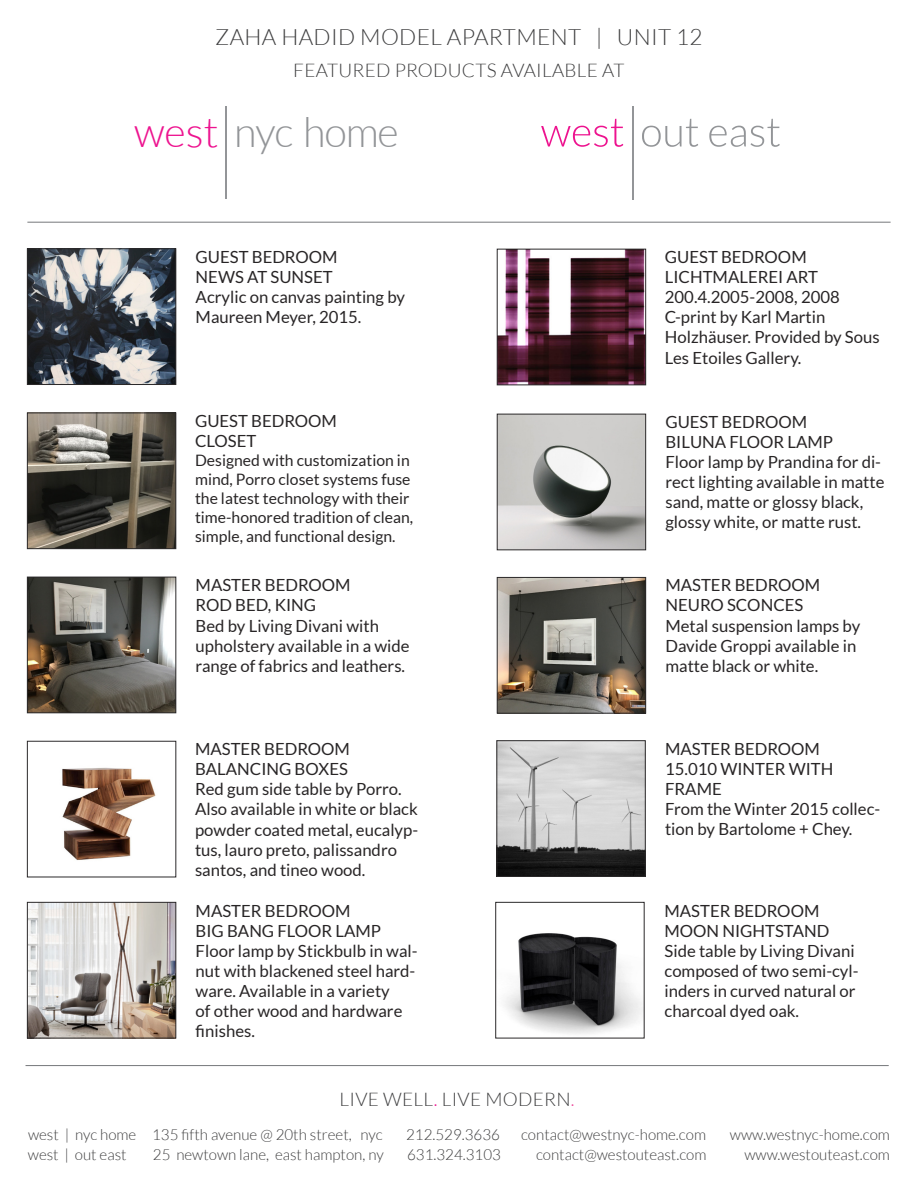
<style>
.page{position:relative;width:918px;height:1188px;background:#fff}
.page>*{position:absolute;margin:0;border:0;box-sizing:border-box;transform-origin:0 0}
.t1{font:300 41.55px "Lato";letter-spacing:-.025em;color:#939598}
.t2{font:300 22.5px "Lato";letter-spacing:.015em;color:#3e3e3f}
.t3{font:300 18.9px "Lato";letter-spacing:.015em;color:#3e3e3f}
.t4{font:16.8px/20.1px "Lato";color:#282526}
.t5{font:15.75px/18.9px "Lato";color:#282526}
.t6{font:300 15.15px "Lato";color:#3e3e3f}
.s1{color:#ed138f}
.s2{color:#ed4699}
</style>
<div class="page">
<svg style="left:541px;top:119px;width:82px;height:28px"></svg>
<svg style="left:642px;top:119px;width:56px;height:28px"></svg>
<svg style="left:709px;top:119px;width:71px;height:28px"></svg>
<hr style="left:633px;top:107px;width:1px;height:92px;background:#939598">
<hr style="left:226px;top:107px;width:1px;height:92px;background:#939598">
<img style="left:499px;top:416px;width:145px;height:132px">
<div style="left:497px;top:414px;width:149px;height:136px;border:1px solid #2b292a"></div>
<img style="left:499px;top:251px;width:145px;height:132px">
<div style="left:497px;top:249px;width:149px;height:136px;border:1px solid #2b292a"></div>
<img style="left:499px;top:579px;width:145px;height:133px">
<div style="left:497px;top:577px;width:149px;height:137px;border:1px solid #2b292a"></div>
<img style="left:29px;top:250px;width:145px;height:133px">
<div style="left:27px;top:248px;width:149px;height:137px;border:1px solid #2b292a"></div>
<img style="left:29px;top:579px;width:145px;height:132px">
<div style="left:27px;top:577px;width:149px;height:136px;border:1px solid #2b292a"></div>
<img style="left:505px;top:933px;width:138px;height:101px">
<div style="left:495px;top:902px;width:150px;height:136px;border:1px solid #2b292a"></div>
<hr style="left:27px;top:222px;width:864px;height:1px;background:#76787b">
<hr style="left:26px;top:1065px;width:863px;height:1px;background:#76787b">
<img style="left:29px;top:415px;width:145px;height:132px">
<div style="left:27px;top:413px;width:149px;height:136px;border:1px solid #2b292a"></div>
<img style="left:62px;top:767px;width:94px;height:93px">
<div style="left:27px;top:741px;width:149px;height:136px;border:1px solid #2b292a"></div>
<img style="left:498px;top:742px;width:146px;height:133px">
<div style="left:496px;top:740px;width:150px;height:137px;border:1px solid #2b292a"></div>
<img style="left:29px;top:904px;width:145px;height:132px">
<div style="left:27px;top:902px;width:149px;height:136px;border:1px solid #2b292a"></div>
<p class="t2" style="left:215px;top:25px;width:489px">ZAHA HADID MODEL APARTMENT | UNIT 12</p>
<p class="t3" style="left:293px;top:60px;width:333px">FEATURED PRODUCTS AVAILABLE AT</p>
<p class="t1" style="left:134px;top:110px;width:266px"><span class="s1">west</span> nyc home</p>
<p class="t4" style="left:196px;top:247px;width:143px">GUEST BEDROOM</p>
<p class="t4" style="left:196px;top:267px;width:139px">NEWS AT SUNSET</p>
<p class="t4" style="left:196px;top:287px;width:211px">Acrylic on canvas painting by<br>Maureen Meyer, 2015.</p>
<p class="t4" style="left:195px;top:411px;width:143px">GUEST BEDROOM</p>
<p class="t4" style="left:195px;top:431px;width:63px">CLOSET</p>
<p class="t5" style="left:195px;top:451px;width:220px">Designed with customization in mind, Porro closet systems fuse the latest technology with their time-honored tradition of clean, simple, and functional design.</p>
<p class="t4" style="left:196px;top:575px;width:156px">MASTER BEDROOM</p>
<p class="t4" style="left:196px;top:595px;width:122px">ROD BED, KING</p>
<p class="t4" style="left:196px;top:615px;width:215px">Bed by Living Divani with upholstery available in a wide range of fabrics and leathers.</p>
<p class="t4" style="left:195px;top:739px;width:156px">MASTER BEDROOM</p>
<p class="t4" style="left:195px;top:759px;width:154px">BALANCING BOXES</p>
<p class="t4" style="left:195px;top:779px;width:225px">Red gum side table by Porro.<br>Also available in white or black powder coated metal, eucalyp&shy;tus, lauro preto, palissandro santos, and tineo wood.</p>
<p class="t4" style="left:196px;top:900px;width:156px">MASTER BEDROOM</p>
<p class="t4" style="left:196px;top:921px;width:187px">BIG BANG FLOOR LAMP</p>
<p class="t4" style="left:196px;top:941px;width:223px">Floor lamp by Stickbulb in wal&shy;nut with blackened steel hard&shy;ware. Available in a variety<br>of other wood and hardware finishes.</p>
<p class="t3" style="left:340px;top:1089px;width:237px">LIVE WELL<span class="s1">.</span> LIVE MODERN<span class="s2">.</span></p>
<p class="t4" style="left:665px;top:247px;width:143px">GUEST BEDROOM</p>
<p class="t4" style="left:665px;top:267px;width:176px">LICHTMALEREI ART<br>200.4.2005-2008, 2008</p>
<p class="t4" style="left:665px;top:307px;width:162px">C-print by Karl Martin</p>
<p class="t4" style="left:665px;top:327px;width:216px">Holzhäuser. Provided by Sous<br>Les Etoiles Gallery.</p>
<p class="t4" style="left:665px;top:412px;width:143px">GUEST BEDROOM</p>
<p class="t4" style="left:665px;top:432px;width:169px">BILUNA FLOOR LAMP</p>
<p class="t4" style="left:665px;top:452px;width:221px">Floor lamp by Prandina for di&shy;rect lighting available in matte sand, matte or glossy black, glossy white, or matte rust.</p>
<p class="t4" style="left:665px;top:575px;width:156px">MASTER BEDROOM</p>
<p class="t4" style="left:665px;top:595px;width:139px">NEURO SCONCES</p>
<p class="t4" style="left:665px;top:615px;width:196px">Metal suspension lamps by</p>
<p class="t4" style="left:665px;top:635px;width:192px">Davide Groppi available in matte black or white.</p>
<p class="t4" style="left:665px;top:738px;width:156px">MASTER BEDROOM</p>
<p class="t4" style="left:665px;top:759px;width:170px">15.010 WINTER WITH<br>FRAME</p>
<p class="t4" style="left:665px;top:799px;width:217px">From the Winter 2015 collec&shy;tion by Bartolome + Chey.</p>
<p class="t4" style="left:665px;top:900px;width:156px">MASTER BEDROOM</p>
<p class="t4" style="left:665px;top:921px;width:166px">MOON NIGHTSTAND</p>
<p class="t4" style="left:665px;top:941px;width:196px">Side table by Living Divani composed of two semi-cyl&shy;inders in curved natural or charcoal dyed oak.</p>
<p class="t6" style="left:28px;top:1126px;width:110px">west | nyc home</p>
<p class="t6" style="left:152px;top:1126px;width:232px">135 fifth avenue @ 20th street, nyc</p>
<p class="t6" style="left:406px;top:1127px;width:95px">212.529.3636</p>
<p class="t6" style="left:521px;top:1127px;width:187px">contact@westnyc-home.com</p>
<p class="t6" style="left:730px;top:1127px;width:161px">www.westnyc-home.com</p>
<p class="t6" style="left:28px;top:1146px;width:100px">west | out east</p>
<p class="t6" style="left:153px;top:1146px;width:232px">25 newtown lane, east hampton, ny</p>
<p class="t6" style="left:407px;top:1146px;width:95px">631.324.3103</p>
<p class="t6" style="left:536px;top:1146px;width:172px">contact@westouteast.com</p>
<p class="t6" style="left:744px;top:1146px;width:147px">www.westouteast.com</p>
</div>
